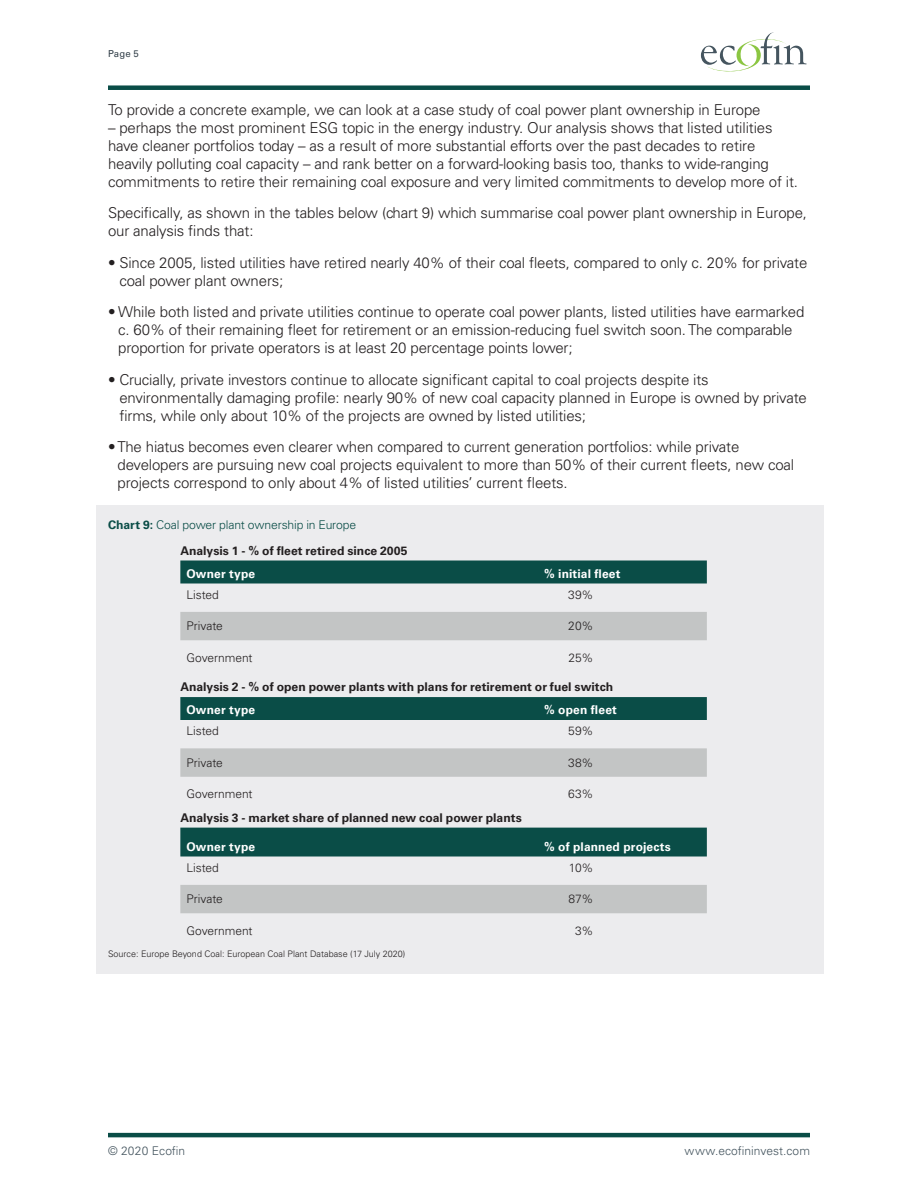
<style>
.page{position:relative;width:918px;height:1188px;background:#fff}
.page>*{position:absolute;margin:0;border:0;box-sizing:border-box;transform-origin:0 0}
.t1{font:300 15px/18px "Univers LT Std";letter-spacing:-.01em;color:#231f20}
.SUB_1{font:700 12px "Univers LT Std";color:#231f20}
.t2{font:300 12px "Univers LT Std";color:#231f20}
.t3{font:700 12px "Univers LT Std";letter-spacing:.015em;color:#fff}
.SUB_1-2{font:300 12px "Univers LT Std";letter-spacing:-.015em;color:#0a4d47}
.t4{font:300 12px "Univers LT Std";letter-spacing:.005em;color:#45555f}
.t5{font:9.6px "Univers LT Std";color:#313e48}
.t6{font:300 9px "Univers LT Std";color:#231f20}
.s1{font-weight:700}
</style>
<div class="page">
<div style="left:108px;top:85px;width:702px;height:5px;background:#0a4d47"></div>
<hr style="left:108px;top:1133px;width:702px;height:4px;background:#0a4d47">
<svg style="left:701px;top:32px;width:106px;height:40px"></svg>
<div style="left:96px;top:505px;width:728px;height:469px;background:#ececee"></div>
<div style="left:180px;top:561px;width:527px;height:23px;background:#0a4d47"></div>
<div style="left:180px;top:612px;width:527px;height:28px;background:#c3c5c5"></div>
<div style="left:180px;top:697px;width:527px;height:23px;background:#0a4d47"></div>
<svg style="left:180px;top:748px;width:527px;height:29px;background:#c3c5c5"></svg>
<div style="left:180px;top:828px;width:527px;height:28px;background:#0a4d47"></div>
<div style="left:180px;top:885px;width:527px;height:28px;background:#c3c5c5"></div>
<p class="t5" style="left:108px;top:48px;width:32px">Page 5</p>
<p class="t1" style="left:108px;top:101px;width:654px">To provide a concrete example, we can look at a case study of coal power plant ownership in Europe</p>
<p class="t1" style="left:108px;top:119px;width:692px">– perhaps the most prominent ESG topic in the energy industry. Our analysis shows that listed utilities have cleaner portfolios today – as a result of more substantial efforts over the past decades to retire heavily polluting coal capacity – and rank better on a forward-looking basis too, thanks to wide-ranging commitments to retire their remaining coal exposure and very limited commitments to develop more of it.</p>
<p class="t1" style="left:108px;top:204px;width:701px">Specifically, as shown in the tables below (chart 9) which summarise coal power plant ownership in Europe, our analysis finds that:</p>
<p class="t1" style="left:119px;top:254px;width:690px;text-indent:-11px">• Since 2005, listed utilities have retired nearly 40% of their coal fleets, compared to only c. 20% for private coal power plant owners;</p>
<p class="t1" style="left:118px;top:303px;width:688px;text-indent:-10px">• While both listed and private utilities continue to operate coal power plants, listed utilities have earmarked c. 60% of their remaining fleet for retirement or an emission-reducing fuel switch soon. The comparable proportion for private operators is at least 20 percentage points lower;</p>
<p class="t1" style="left:119px;top:371px;width:689px;text-indent:-11px">• Crucially, private investors continue to allocate significant capital to coal projects despite its environmentally damaging profile: nearly 90% of new coal capacity planned in Europe is owned by private firms, while only about 10% of the projects are owned by listed utilities;</p>
<p class="t1" style="left:118px;top:438px;width:678px;text-indent:-10px">• The hiatus becomes even clearer when compared to current generation portfolios: while private developers are pursuing new coal projects equivalent to more than 50% of their current fleets, new coal projects correspond to only about 4% of listed utilities’ current fleets.</p>
<p class="SUB_1-2" style="left:108px;top:518px;width:250px"><span class="s1">Chart 9:</span> Coal power plant ownership in Europe</p>
<p class="SUB_1" style="left:180px;top:543px;width:229px">Analysis 1 - % of fleet retired since 2005</p>
<p class="t3" style="left:186px;top:566px;width:70px">Owner type</p>
<p class="t3" style="left:544px;top:566px;width:78px">% initial fleet</p>
<p class="t2" style="left:186px;top:587px;width:34px">Listed</p>
<p class="t2" style="left:568px;top:587px;width:27px">39%</p>
<p class="t2" style="left:186px;top:619px;width:38px">Private</p>
<p class="t2" style="left:568px;top:619px;width:27px">20%</p>
<p class="t2" style="left:186px;top:650px;width:68px">Government</p>
<p class="t2" style="left:569px;top:650px;width:26px">25%</p>
<p class="SUB_1" style="left:180px;top:680px;width:434px">Analysis 2 - % of open power plants with plans for retirement or fuel switch</p>
<p class="t3" style="left:186px;top:703px;width:70px">Owner type</p>
<p class="t3" style="left:544px;top:703px;width:74px">% open fleet</p>
<p class="t2" style="left:186px;top:724px;width:34px">Listed</p>
<p class="t2" style="left:568px;top:724px;width:27px">59%</p>
<p class="t2" style="left:186px;top:755px;width:38px">Private</p>
<p class="t2" style="left:568px;top:755px;width:27px">38%</p>
<p class="t2" style="left:186px;top:787px;width:68px">Government</p>
<p class="t2" style="left:568px;top:787px;width:27px">63%</p>
<p class="SUB_1" style="left:180px;top:810px;width:343px">Analysis 3 - market share of planned new coal power plants</p>
<p class="t3" style="left:186px;top:839px;width:70px">Owner type</p>
<p class="t3" style="left:544px;top:839px;width:128px">% of planned projects</p>
<p class="t2" style="left:186px;top:860px;width:34px">Listed</p>
<p class="t2" style="left:569px;top:860px;width:26px">10%</p>
<p class="t2" style="left:186px;top:892px;width:38px">Private</p>
<p class="t2" style="left:568px;top:892px;width:27px">87%</p>
<p class="t2" style="left:186px;top:923px;width:68px">Government</p>
<p class="t2" style="left:575px;top:923px;width:20px">3%</p>
<p class="t6" style="left:108px;top:949px;width:299px">Source: Europe Beyond Coal: European Coal Plant Database (17 July 2020)</p>
<p class="t4" style="left:108px;top:1144px;width:79px">© 2020 Ecofin</p>
<p class="t4" style="left:685px;top:1144px;width:127px">www.ecofininvest.com</p>
</div>
